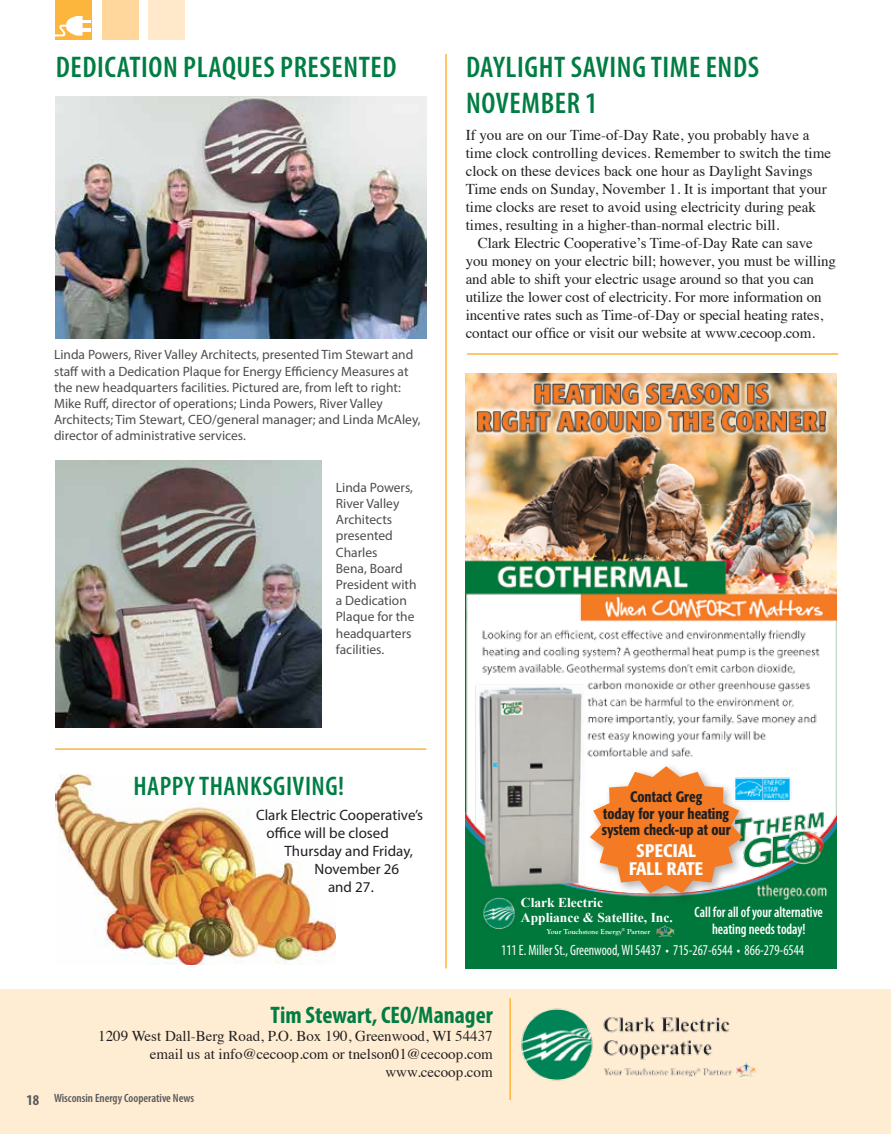
<style>
.page{position:relative;width:891px;height:1134px;background:#fff}
.page>*{position:absolute;margin:0;border:0;box-sizing:border-box;transform-origin:0 0}
.t1{font:600 condensed 30px/36px "Myriad Pro";letter-spacing:.02em;color:#007d43}
.t2{font:600 condensed 27px "Myriad Pro";letter-spacing:.02em;color:#007d43}
.t3{font:700 condensed 24px "Myriad Pro";color:#007d43}
.t4{font:500 condensed 18px/18px "Formata";color:#fff;text-align:center}
.t5{font:15px/18px "Times";color:#231f20}
.t6{font:15px/18px "Myriad Pro";color:#231f20}
.t7{font:condensed 15px "Myriad Pro";color:#fff;scale:.9 1}
.t8{font:500 condensed 15px/16.5px "Formata";color:#231f20;text-align:center;scale:.95 1}
.t9{font:600 condensed 15px/16.5px "Myriad Pro";color:#fff;text-align:center;scale:.9 1}
.t10{font:13.5px/16.2px "Myriad Pro";color:#4d4d4f}
.t11{font:700 13.5px/15px "Times New Roman";color:#fff}
.t12{font:600 condensed 12px "Myriad Pro";color:#58595b}
.t13{font:700 7.5px "Goudy Old Style T";color:#fff}
.s1{font-weight:700;font-size:15px}
</style>
<div class="page">
<div style="left:0;top:989px;width:891px;height:145px;background:#ffedd3"></div>
<div style="left:56px;top:0;width:36px;height:39px;background:#fcb53d"></div>
<div style="left:102px;top:0;width:37px;height:39px;background:#ffd79c"></div>
<div style="left:148px;top:0;width:37px;height:39px;background:#ffe9ca"></div>
<hr style="left:509px;top:998px;width:2px;height:102px;background:#fcb53d">
<svg style="left:55px;top:16px;width:35px;height:21px"></svg>
<img style="left:521px;top:1008px;width:235px;height:73px">
<hr style="left:445px;top:54px;width:2px;height:914px;background:#fcb53d">
<hr style="left:467px;top:353px;width:371px;height:2px;background:#fcb53d">
<img style="left:466px;top:374px;width:371px;height:595px">
<img style="left:482px;top:897px;width:34px;height:32px">
<img style="left:655px;top:926px;width:20px;height:12px">
<div style="left:586px;top:762px;width:167px;height:142px;background:#231f20;opacity:.35"></div>
<svg style="left:590px;top:766px;width:153px;height:127px"></svg>
<hr style="left:55px;top:748px;width:371px;height:2px;background:#fcb53d">
<img style="left:55px;top:775px;width:281px;height:190px">
<img style="left:56px;top:97px;width:370px;height:241px">
<img style="left:56px;top:460px;width:266px;height:268px">
<h1 class="t1" style="left:56px;top:48px;width:342px">DEDICATION PLAQUES PRESENTED</h1>
<h1 class="t1" style="left:466px;top:48px;width:295px">DAYLIGHT SAVING TIME ENDS<br>NOVEMBER 1</h1>
<p class="t10" style="left:54px;top:347px;width:368px">Linda Powers, River Valley Architects, presented Tim Stewart and staff with a Dedication Plaque for Energy Efficiency Measures at the new headquarters facilities. Pictured are, from left to right:<br>Mike Ruff, director of operations; Linda Powers, River Valley Architects; Tim Stewart, CEO/general manager; and Linda McAley, director of administrative services.</p>
<p class="t10" style="left:336px;top:479px;width:82px">Linda Powers,<br>River Valley<br>Architects presented<br>Charles<br>Bena, Board<br>President with a Dedication<br>Plaque for the headquarters facilities.</p>
<p class="t5" style="left:466px;top:125px;width:367px">If you are on our Time-of-Day Rate, you probably have a time clock controlling devices. Remember to switch the time clock on these devices back one hour as Daylight Savings Time ends on Sunday, November 1. It is important that your time clocks are reset to avoid using electricity during peak times, resulting in a higher-than-normal electric bill.</p>
<p class="t5" style="left:466px;top:233px;width:372px;text-indent:12px">Clark Electric Cooperative’s Time-of-Day Rate can save you money on your electric bill; however, you must be willing and able to shift your electric usage around so that you can utilize the lower cost of electricity. For more information on incentive rates such as Time-of-Day or special heating rates, contact our office or visit our website at www.cecoop.com.</p>
<h2 class="t2" style="left:133px;top:769px;width:212px">HAPPY THANKSGIVING!</h2>
<p class="t6" style="left:267px;top:805px;width:158px;text-indent:-10px">Clark Electric Cooperative’s office will be closed</p>
<p class="t6" style="left:285px;top:841px;width:130px">Thursday and Friday,</p>
<p class="t6" style="left:315px;top:859px;width:86px">November 26</p>
<p class="t6" style="left:328px;top:877px;width:47px">and 27.</p>
<p class="t8" style="left:602px;top:789px;width:137px">Contact Greg<br>today for your heating system check-up at our</p>
<p class="t4" style="left:629px;top:841px;width:75px">SPECIAL<br>FALL RATE</p>
<p class="t9" style="left:695px;top:904px;width:144px">Call for all of your alternative heating needs today!</p>
<p class="t11" style="left:521px;top:894px;width:153px">Clark Electric<br>Appliance &amp; Satellite, Inc.</p>
<p class="t13" style="left:547px;top:927px;width:105px">Your Touchstone Energy<sup>®</sup> Partner</p>
<p class="t7" style="left:501px;top:941px;width:338px">111 E. Miller St., Greenwood, WI 54437 • 715-267-6544 • 866-279-6544</p>
<h3 class="t3" style="left:271px;top:1000px;width:224px">Tim Stewart, CEO/Manager</h3>
<p class="t5" style="left:98px;top:1025px;width:396px;text-align:right">1209 West Dall-Berg Road, P.O. Box 190, Greenwood, WI 54437 email us at info@cecoop.com or tnelson01@cecoop.com www.cecoop.com</p>
<p class="t12" style="left:27px;top:1091px;width:169px"><span class="s1">18</span> Wisconsin Energy Cooperative News</p>
</div>
